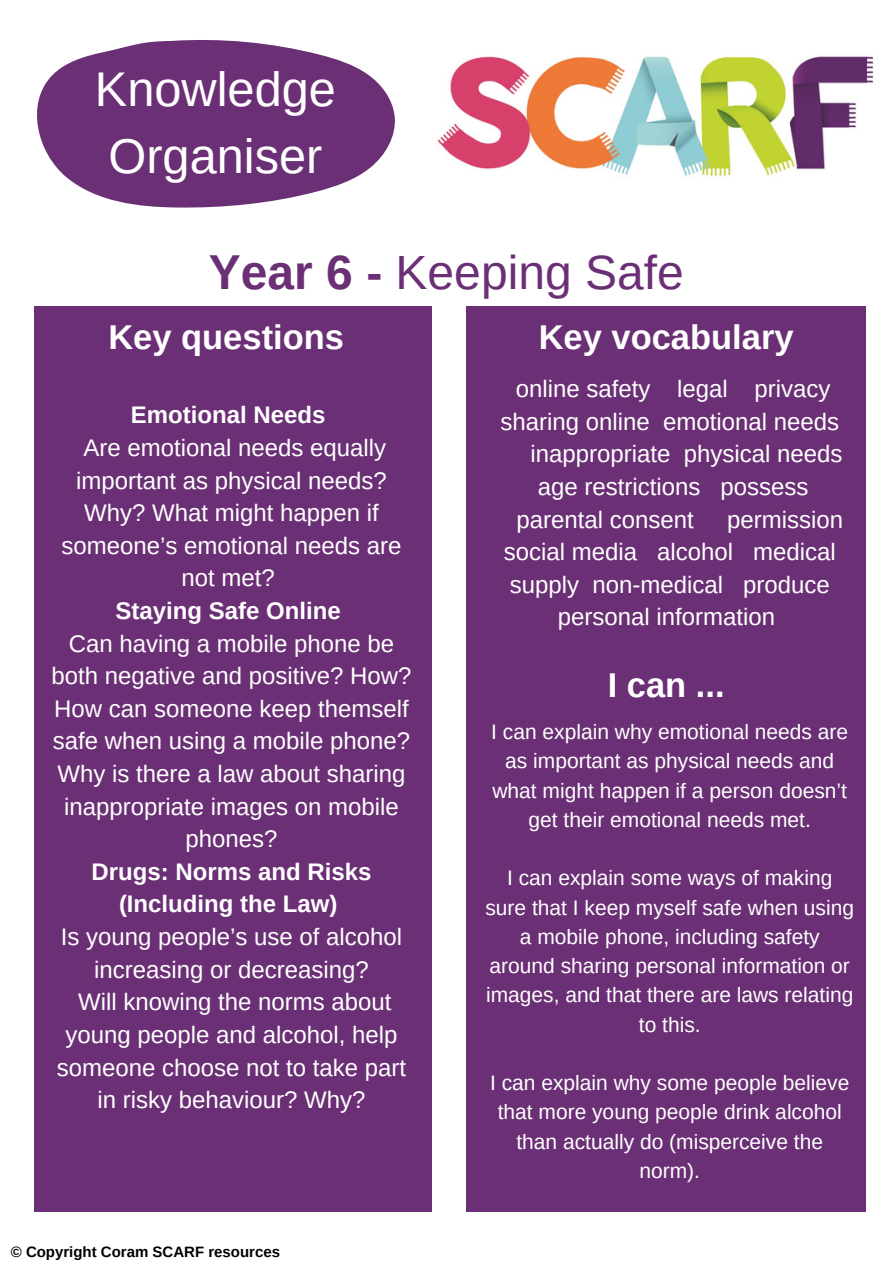
<style>
.page{position:relative;width:893px;height:1264px;background:#fff}
.page>*{position:absolute;margin:0;border:0;box-sizing:border-box;transform-origin:0 0}
.t1{font:48.75px/67.5px "Arimo";color:#fff}
.t2{font:48px "Arimo";color:#6b2f75}
.t3{font:700 34.5px "Arimo";color:#fff}
.t4{font:24px/32.5px "Arimo";color:#fff;text-align:center}
.t5{font:700 24px/32.5px "Arimo";color:#fff;text-align:center}
.t6{font:21px/29.2px "Arimo";color:#fff;text-align:center}
.t7{font:700 15px "Arimo";color:#000}
.s1{font-weight:700}
</style>
<div class="page">
<svg style="left:37px;top:39px;width:358px;height:169px;fill:#6b2f75"></svg>
<img style="left:437px;top:56px;width:437px;height:121px">
<div style="left:34px;top:306px;width:397px;height:905px;background:#6b2f75"></div>
<div style="left:466px;top:306px;width:399px;height:905px;background:#6b2f75"></div>
<h1 class="t1" style="left:95px;top:55px;width:242px">Knowledge<br>Organiser</h1>
<h2 class="t2" style="left:209px;top:245px;width:476px"><span class="s1">Year 6 -</span> Keeping Safe</h2>
<h3 class="t3" style="left:108px;top:318px;width:237px">Key questions</h3>
<h3 class="t3" style="left:538px;top:318px;width:256px">Key vocabulary</h3>
<p class="t5" style="left:131px;top:398px;width:196px">Emotional Needs</p>
<p class="t4" style="left:62px;top:431px;width:341px">Are emotional needs equally important as physical needs?<br>Why? What might happen if someone’s emotional needs are not met?</p>
<p class="t5" style="left:116px;top:594px;width:227px">Staying Safe Online</p>
<p class="t4" style="left:52px;top:627px;width:361px">Can having a mobile phone be both negative and positive? How?<br>How can someone keep themself safe when using a mobile phone?<br>Why is there a law about sharing inappropriate images on mobile phones?</p>
<p class="t5" style="left:92px;top:855px;width:281px">Drugs: Norms and Risks (Including the Law)</p>
<p class="t4" style="left:57px;top:920px;width:351px">Is young people’s use of alcohol increasing or decreasing?<br>Will knowing the norms about young people and alcohol, help someone choose not to take part in risky behaviour? Why?</p>
<p class="t7" style="left:11px;top:1243px;width:271px">© Copyright Coram SCARF resources</p>
<p class="t4" style="left:515px;top:372px;width:316px">online safety legal privacy</p>
<p class="t4" style="left:500px;top:405px;width:340px">sharing online emotional needs</p>
<p class="t4" style="left:530px;top:437px;width:313px">inappropriate physical needs</p>
<p class="t4" style="left:537px;top:470px;width:272px">age restrictions possess</p>
<p class="t4" style="left:516px;top:503px;width:179px">parental consent</p>
<p class="t4" style="left:727px;top:503px;width:117px">permission</p>
<p class="t4" style="left:503px;top:535px;width:333px">social media alcohol medical</p>
<p class="t4" style="left:509px;top:568px;width:321px">supply non-medical produce</p>
<p class="t4" style="left:557px;top:600px;width:219px">personal information</p>
<h3 class="t3" style="left:607px;top:666px;width:118px">I can ...</h3>
<p class="t6" style="left:491px;top:717px;width:358px">I can explain why emotional needs are as important as physical needs and what might happen if a person doesn’t get their emotional needs met.</p>
<p class="t6" style="left:485px;top:863px;width:370px">I can explain some ways of making sure that I keep myself safe when using a mobile phone, including safety around sharing personal information or images, and that there are laws relating to this.</p>
<p class="t6" style="left:490px;top:1068px;width:361px">I can explain why some people believe that more young people drink alcohol than actually do (misperceive the norm).</p>
</div>
